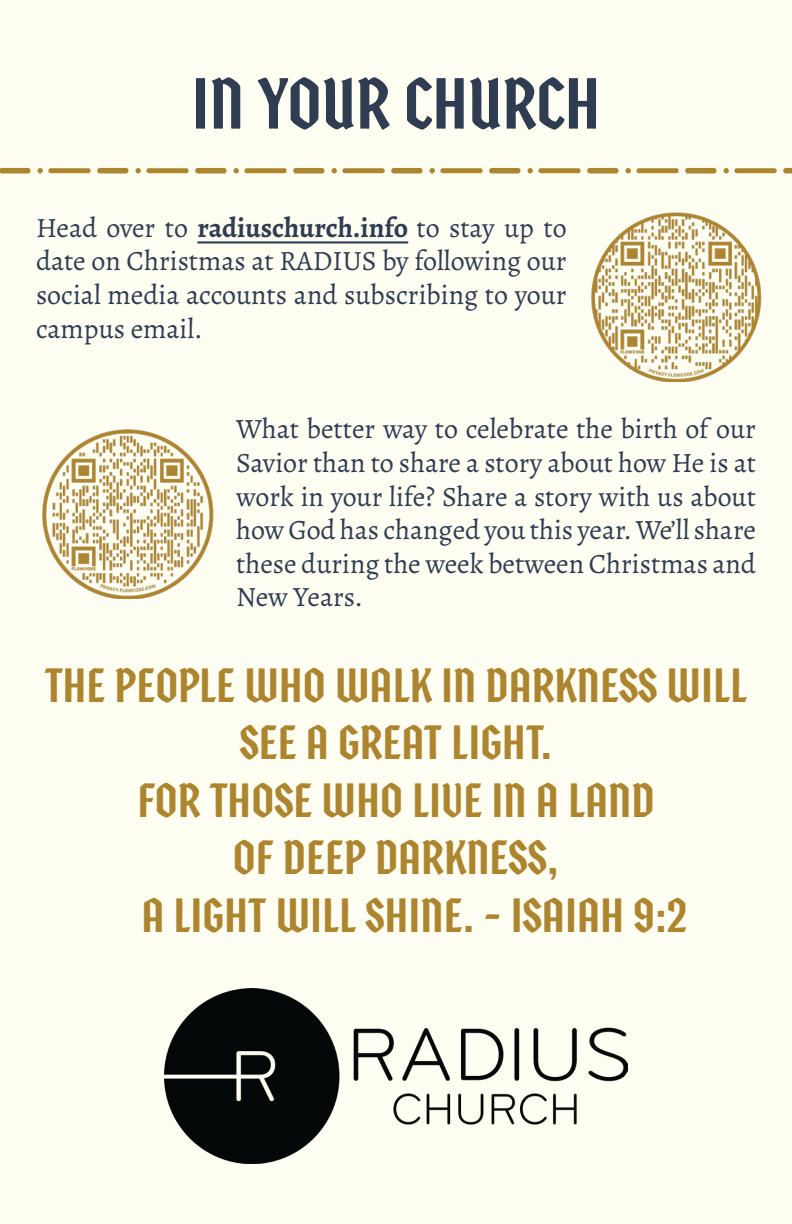
<style>
.page{position:relative;width:792px;height:1224px;background:#fffef2}
.page>*{position:absolute;margin:0;border:0;box-sizing:border-box;transform-origin:0 0}
.t1{font:72px "Cinder";color:#2f3c52}
.t2{font:48px/57.6px "Cinder";color:#ad852f;text-align:center}
.t3{font:28px/33.6px "Alegreya";color:#2f3c52;text-align:justify}
.s1{font-weight:700}
</style>
<div class="page">
<hr style="left:197px;top:241px;width:211px;height:3px;background:#2f3c52">
<img style="left:591px;top:212px;width:171px;height:169px">
<img style="left:42px;top:429px;width:172px;height:170px">
<img style="left:164px;top:989px;width:464px;height:175px">
<svg style="left:430px;top:168px;width:91px;height:5px"></svg>
<svg style="left:528px;top:168px;width:91px;height:5px"></svg>
<svg style="left:626px;top:168px;width:91px;height:5px"></svg>
<svg style="left:724px;top:168px;width:68px;height:5px"></svg>
<svg style="left:38px;top:168px;width:91px;height:5px"></svg>
<svg style="left:136px;top:168px;width:91px;height:5px"></svg>
<svg style="left:234px;top:168px;width:91px;height:5px"></svg>
<svg style="left:332px;top:168px;width:91px;height:5px"></svg>
<svg style="left:0;top:168px;width:31px;height:5px"></svg>
<p class="t1" style="left:192px;top:58px;width:410px">IN YOUR CHURCH</p>
<p class="t3" style="left:36px;top:211px;width:532px">Head over to <span class="s1">radiuschurch.info</span> to stay up to date on Christmas at RADIUS by following our social media accounts and subscribing to your campus email.</p>
<p class="t3" style="left:236px;top:412px;width:521px">What better way to celebrate the birth of our Savior than to share a story about how He is at work in your life? Share a story with us about how God has changed you this year. We’ll share these during the week between Christmas and New Years.</p>
<p class="t2" style="left:45px;top:656px;width:704px">THE PEOPLE WHO WALK IN DARKNESS WILL<br>SEE A GREAT LIGHT.</p>
<p class="t2" style="left:137px;top:771px;width:519px">FOR THOSE WHO LIVE IN A LAND</p>
<p class="t2" style="left:233px;top:828px;width:328px">OF DEEP DARKNESS,</p>
<p class="t2" style="left:141px;top:886px;width:547px">A LIGHT WILL SHINE. - ISAIAH 9:2</p>
</div>
